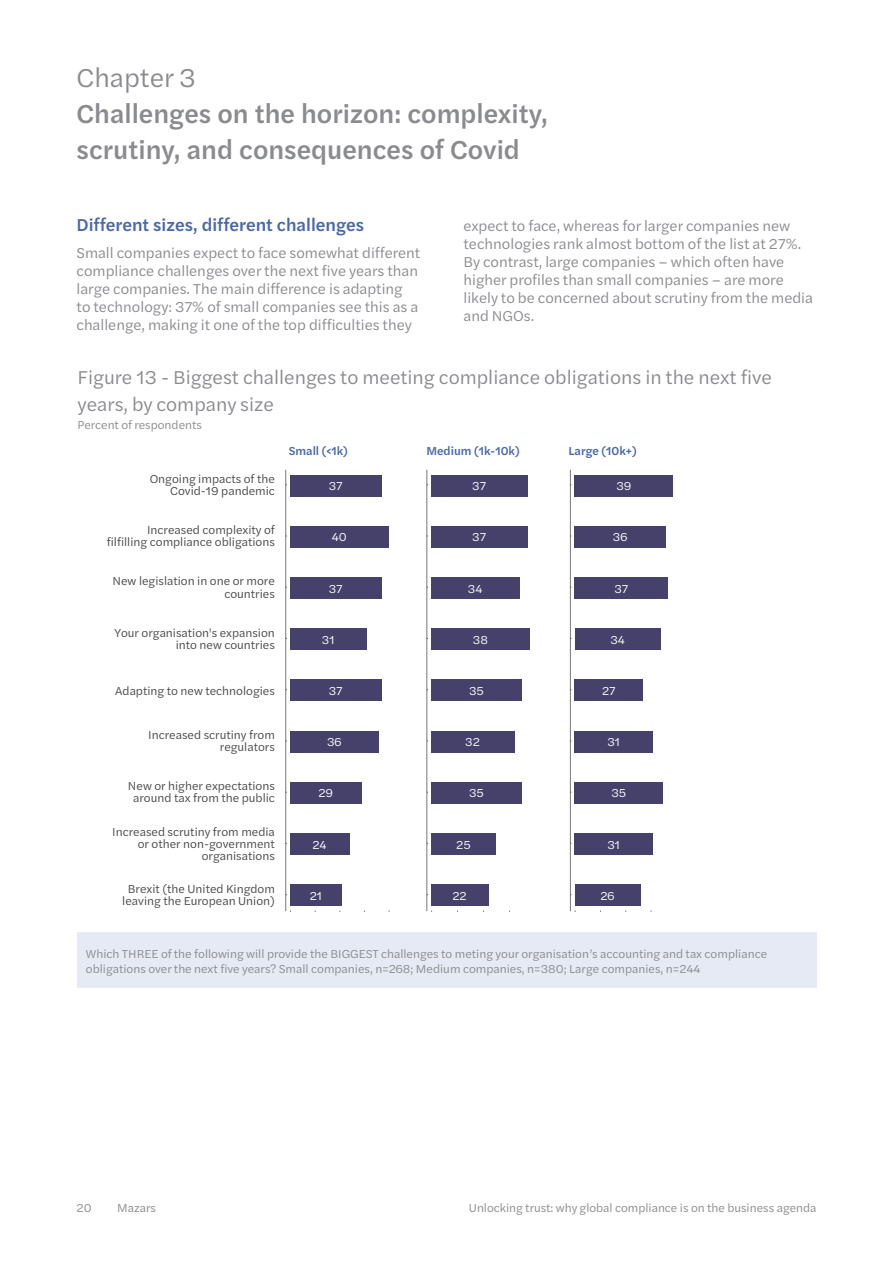
<style>
.page{position:relative;width:893px;height:1263px;background:#fff}
.page>*{position:absolute;margin:0;border:0;box-sizing:border-box;transform-origin:0 0}
.t1{font:500 27px/36px "Halyard Text";color:#8a8b8f}
.t2{font:27px "Halyard Text";color:#8a8b8f}
.t3{font:19.5px/27px "Halyard Text";color:#8a8b8f}
.t4{font:500 18px "Halyard Text";color:#4867ac}
.t5{font:15px/18px "Halyard Text";color:#8a8b8f}
.t6{font:12px/12px "Halyard Text";color:#484848;text-align:right}
.t7{font:12px/14.4px "Halyard Text";color:#8a8b8f}
.t8{font:12px "Halyard Text";color:#fff}
.t9{font:500 12px "Halyard Text";color:#4867ac}
</style>
<div class="page">
<div style="left:290px;top:475px;width:91px;height:21px;background:#45416a"></div>
<div style="left:290px;top:526px;width:99px;height:21px;background:#45416a"></div>
<div style="left:290px;top:577px;width:91px;height:22px;background:#45416a"></div>
<div style="left:290px;top:628px;width:76px;height:22px;background:#45416a"></div>
<div style="left:290px;top:680px;width:91px;height:21px;background:#45416a"></div>
<div style="left:290px;top:731px;width:89px;height:21px;background:#45416a"></div>
<div style="left:290px;top:782px;width:71px;height:21px;background:#45416a"></div>
<div style="left:290px;top:833px;width:59px;height:22px;background:#45416a"></div>
<div style="left:290px;top:885px;width:52px;height:21px;background:#45416a"></div>
<hr style="left:285px;top:470px;width:1px;height:441px;background:#7b7876">
<div style="left:431px;top:475px;width:96px;height:21px;background:#45416a"></div>
<div style="left:431px;top:526px;width:96px;height:21px;background:#45416a"></div>
<div style="left:431px;top:577px;width:88px;height:22px;background:#45416a"></div>
<div style="left:431px;top:628px;width:99px;height:22px;background:#45416a"></div>
<div style="left:431px;top:680px;width:91px;height:21px;background:#45416a"></div>
<div style="left:431px;top:731px;width:83px;height:21px;background:#45416a"></div>
<div style="left:431px;top:782px;width:91px;height:21px;background:#45416a"></div>
<div style="left:431px;top:833px;width:65px;height:22px;background:#45416a"></div>
<div style="left:431px;top:885px;width:57px;height:21px;background:#45416a"></div>
<hr style="left:426px;top:470px;width:1px;height:441px;background:#7b7876">
<div style="left:575px;top:475px;width:98px;height:21px;background:#45416a"></div>
<div style="left:575px;top:526px;width:91px;height:21px;background:#45416a"></div>
<div style="left:575px;top:577px;width:93px;height:22px;background:#45416a"></div>
<div style="left:575px;top:628px;width:86px;height:22px;background:#45416a"></div>
<div style="left:575px;top:680px;width:68px;height:21px;background:#45416a"></div>
<div style="left:575px;top:731px;width:78px;height:21px;background:#45416a"></div>
<div style="left:575px;top:782px;width:88px;height:21px;background:#45416a"></div>
<div style="left:575px;top:833px;width:78px;height:22px;background:#45416a"></div>
<div style="left:575px;top:885px;width:65px;height:21px;background:#45416a"></div>
<hr style="left:570px;top:470px;width:1px;height:441px;background:#7b7876">
<div style="left:77px;top:932px;width:739px;height:56px;background:#e5eaf4"></div>
<h1 class="t2" style="left:77px;top:58px;width:121px">Chapter 3</h1>
<h1 class="t1" style="left:77px;top:94px;width:473px">Challenges on the horizon: complexity, scrutiny, and consequences of Covid</h1>
<p class="t4" style="left:77px;top:212px;width:289px">Different sizes, different challenges</p>
<p class="t5" style="left:77px;top:243px;width:345px">Small companies expect to face somewhat different compliance challenges over the next five years than large companies. The main difference is adapting to technology: 37% of small companies see this as a challenge, making it one of the top difficulties they</p>
<p class="t5" style="left:463px;top:216px;width:351px">expect to face, whereas for larger companies new technologies rank almost bottom of the list at 27%.<br>By contrast, large companies – which often have higher profiles than small companies – are more likely to be concerned about scrutiny from the media and NGOs.</p>
<h2 class="t3" style="left:78px;top:363px;width:696px">Figure 13 - Biggest challenges to meeting compliance obligations in the next five years, by company size</h2>
<p class="t7" style="left:78px;top:417px;width:126px">Percent of respondents</p>
<p class="t6" style="left:150px;top:472px;width:127px">Ongoing impacts of the<br>Covid-19 pandemic</p>
<p class="t6" style="left:107px;top:523px;width:170px">Increased complexity of filfilling compliance obligations</p>
<p class="t6" style="left:113px;top:575px;width:164px">New legislation in one or more countries</p>
<p class="t6" style="left:114px;top:626px;width:162px">Your organisation's expansion into new countries</p>
<p class="t6" style="left:115px;top:684px;width:161px">Adapting to new technologies</p>
<p class="t6" style="left:148px;top:728px;width:128px">Increased scrutiny from regulators</p>
<p class="t6" style="left:128px;top:780px;width:148px;text-align:center">New or higher expectations around tax from the public</p>
<p class="t6" style="left:112px;top:825px;width:164px">Increased scrutiny from media or other non-government organisations</p>
<p class="t6" style="left:122px;top:882px;width:154px;text-align:center">Brexit (the United Kingdom leaving the European Union)</p>
<p class="t9" style="left:289px;top:442px;width:61px">Small (&lt;1k)</p>
<p class="t9" style="left:426px;top:442px;width:95px">Medium (1k-10k)</p>
<p class="t9" style="left:568px;top:442px;width:70px">Large (10k+)</p>
<p class="t8" style="left:329px;top:477px;width:15px">37</p>
<p class="t8" style="left:472px;top:477px;width:15px">37</p>
<p class="t8" style="left:616px;top:477px;width:17px">39</p>
<p class="t8" style="left:332px;top:528px;width:17px">40</p>
<p class="t8" style="left:472px;top:528px;width:15px">37</p>
<p class="t8" style="left:613px;top:528px;width:16px">36</p>
<p class="t8" style="left:329px;top:580px;width:15px">37</p>
<p class="t8" style="left:468px;top:580px;width:16px">34</p>
<p class="t8" style="left:614px;top:580px;width:15px">37</p>
<p class="t8" style="left:322px;top:631px;width:14px">31</p>
<p class="t8" style="left:473px;top:631px;width:17px">38</p>
<p class="t8" style="left:610px;top:631px;width:16px">34</p>
<p class="t8" style="left:329px;top:682px;width:15px">37</p>
<p class="t8" style="left:469px;top:682px;width:16px">35</p>
<p class="t8" style="left:602px;top:682px;width:15px">27</p>
<p class="t8" style="left:327px;top:733px;width:16px">36</p>
<p class="t8" style="left:465px;top:733px;width:16px">32</p>
<p class="t8" style="left:607px;top:733px;width:14px">31</p>
<p class="t8" style="left:318px;top:785px;width:16px">29</p>
<p class="t8" style="left:469px;top:785px;width:16px">35</p>
<p class="t8" style="left:611px;top:785px;width:16px">35</p>
<p class="t8" style="left:312px;top:836px;width:16px">24</p>
<p class="t8" style="left:456px;top:836px;width:16px">25</p>
<p class="t8" style="left:607px;top:836px;width:14px">31</p>
<p class="t8" style="left:310px;top:887px;width:14px">21</p>
<p class="t8" style="left:452px;top:887px;width:16px">22</p>
<p class="t8" style="left:600px;top:887px;width:16px">26</p>
<p class="t7" style="left:86px;top:946px;width:683px">Which THREE of the following will provide the BIGGEST challenges to meting your organisation’s accounting and tax compliance obligations over the next five years? Small companies, n=268; Medium companies, n=380; Large companies, n=244</p>
<p class="t7" style="left:77px;top:1200px;width:17px">20</p>
<p class="t7" style="left:117px;top:1200px;width:40px">Mazars</p>
<p class="t7" style="left:469px;top:1200px;width:349px">Unlocking trust: why global compliance is on the business agenda</p>
</div>
